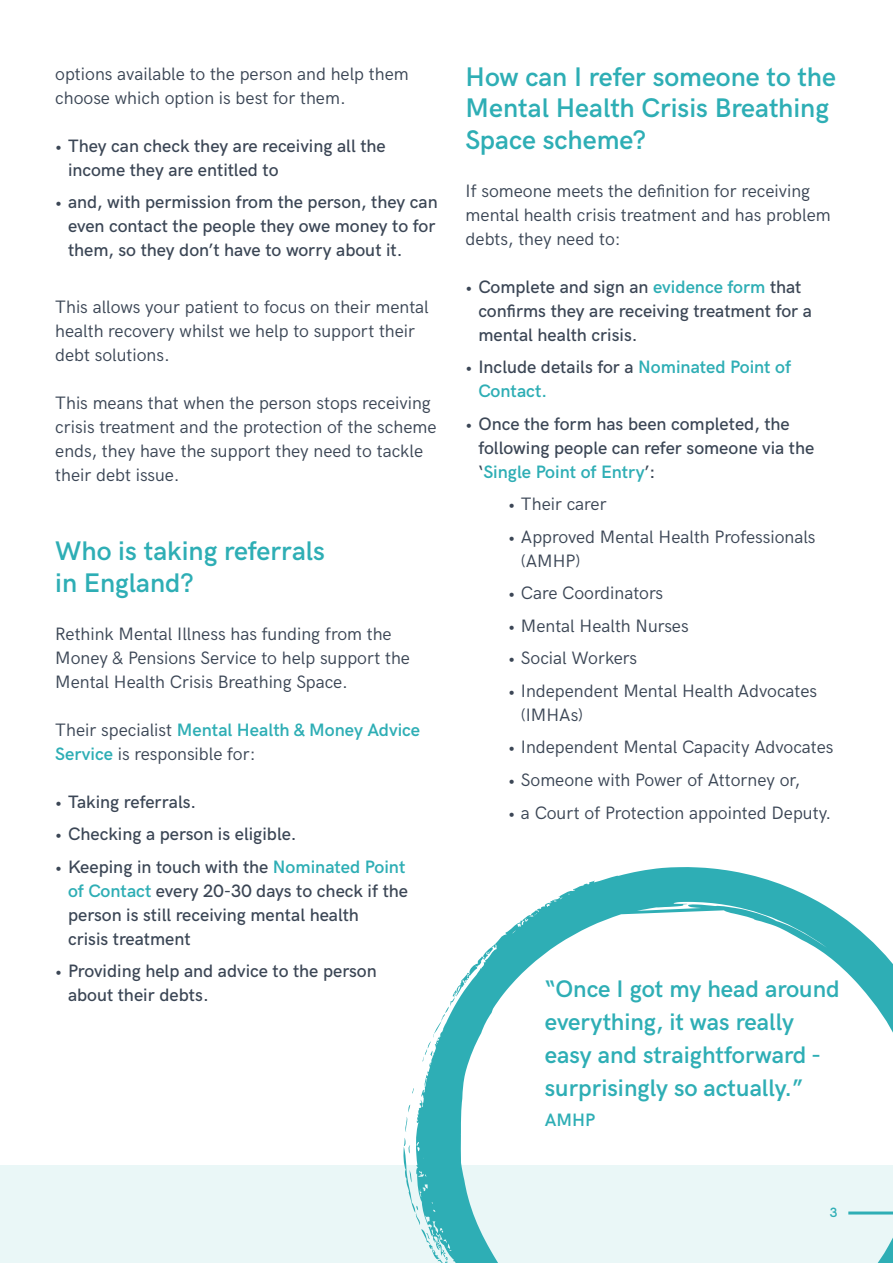
<style>
.page{position:relative;width:893px;height:1263px;background:#fff}
.page>*{position:absolute;margin:0;border:0;box-sizing:border-box;transform-origin:0 0}
.t1{font:600 27px/31.5px "HK Grotesk";color:#2eaeb5}
.t2{font:600 24px/33px "HK Grotesk";color:#2eaeb5}
.t3{font:18px/24px "HK Grotesk";color:#3b4655}
.t4{font:500 18px/24px "HK Grotesk";color:#3b4655}
.t5{font:600 18px/24px "HK Grotesk";color:#2eaeb5}
.t6{font:600 13.5px "HK Grotesk";color:#2eaeb5}
.s1{font-weight:600;color:#2eaeb5}
.s2{font-weight:500;color:#3b4655}
</style>
<div class="page">
<div style="left:0;top:1165px;width:893px;height:98px;background:#eaf7f7"></div>
<svg style="left:416px;top:867px;width:477px;height:396px"></svg>
<svg style="left:405px;top:1105px;width:5px;height:27px"></svg>
<svg style="left:403px;top:1138px;width:45px;height:125px"></svg>
<svg style="left:422px;top:947px;width:73px;height:115px"></svg>
<hr style="left:848px;top:1211px;width:45px;height:3px;background:#2eaeb5">
<p class="t3" style="left:55px;top:60px;width:355px">options available to the person and help them choose which option is best for them.</p>
<p class="t4" style="left:68px;top:132px;width:319px;text-indent:-13px">• They can check they are receiving all the income they are entitled to</p>
<p class="t4" style="left:68px;top:188px;width:371px;text-align:justify;text-indent:-13px">• and, with permission from the person, they can even contact the people they owe money to for them, so they don’t have to worry about it.</p>
<p class="t3" style="left:55px;top:293px;width:375px">This allows your patient to focus on their mental health recovery whilst we help to support their debt solutions.</p>
<p class="t3" style="left:55px;top:389px;width:383px">This means that when the person stops receiving crisis treatment and the protection of the scheme ends, they have the support they need to tackle their debt issue.</p>
<h1 class="t1" style="left:55px;top:533px;width:271px">Who is taking referrals in England?</h1>
<p class="t3" style="left:55px;top:620px;width:356px">Rethink Mental Illness has funding from the<br>Money &amp; Pensions Service to help support the<br>Mental Health Crisis Breathing Space.</p>
<p class="t3" style="left:55px;top:716px;width:366px">Their specialist <span class="s1">Mental Health &amp; Money Advice<br>Service</span> is responsible for:</p>
<p class="t4" style="left:55px;top:788px;width:143px">• Taking referrals.</p>
<p class="t4" style="left:55px;top:820px;width:243px">• Checking a person is eligible.</p>
<p class="t4" style="left:68px;top:853px;width:341px;text-indent:-13px">• Keeping in touch with the <span class="s1">Nominated Point of Contact</span> every 20-30 days to check if the person is still receiving mental health<br>crisis treatment</p>
<p class="t4" style="left:68px;top:957px;width:310px;text-indent:-13px">• Providing help and advice to the person about their debts.</p>
<h1 class="t1" style="left:466px;top:59px;width:372px">How can I refer someone to the<br>Mental Health Crisis Breathing<br>Space scheme?</h1>
<p class="t3" style="left:466px;top:177px;width:367px">If someone meets the definition for receiving mental health crisis treatment and has problem debts, they need to:</p>
<p class="t4" style="left:478px;top:273px;width:335px;text-indent:-13px">• Complete and sign an <span class="s1">evidence form</span> that confirms they are receiving treatment for a mental health crisis.</p>
<p class="t5" style="left:478px;top:354px;width:314px;text-indent:-13px"><span class="s2">• Include details for a</span> Nominated Point of<br>Contact.</p>
<p class="t4" style="left:478px;top:410px;width:337px;text-indent:-13px">• Once the form has been completed, the following people can refer someone via the ‘<span class="s1">Single Point of Entry</span>’:</p>
<p class="t3" style="left:508px;top:491px;width:100px">• Their carer</p>
<p class="t3" style="left:521px;top:523px;width:296px;text-indent:-13px">• Approved Mental Health Professionals (AMHP)</p>
<p class="t3" style="left:508px;top:580px;width:156px">• Care Coordinators</p>
<p class="t3" style="left:508px;top:612px;width:182px">• Mental Health Nurses</p>
<p class="t3" style="left:508px;top:645px;width:130px">• Social Workers</p>
<p class="t3" style="left:521px;top:677px;width:298px;text-indent:-13px">• Independent Mental Health Advocates (IMHAs)</p>
<p class="t3" style="left:508px;top:734px;width:327px">• Independent Mental Capacity Advocates</p>
<p class="t3" style="left:508px;top:766px;width:294px">• Someone with Power of Attorney or,</p>
<p class="t3" style="left:508px;top:799px;width:325px">• a Court of Protection appointed Deputy.</p>
<h2 class="t2" style="left:545px;top:970px;width:296px">“Once I got my head around everything, it was really easy and straightforward - surprisingly so actually.”</h2>
<p class="t5" style="left:545px;top:1106px;width:52px">AMHP</p>
<p class="t6" style="left:830px;top:1202px;width:9px">3</p>
</div>
